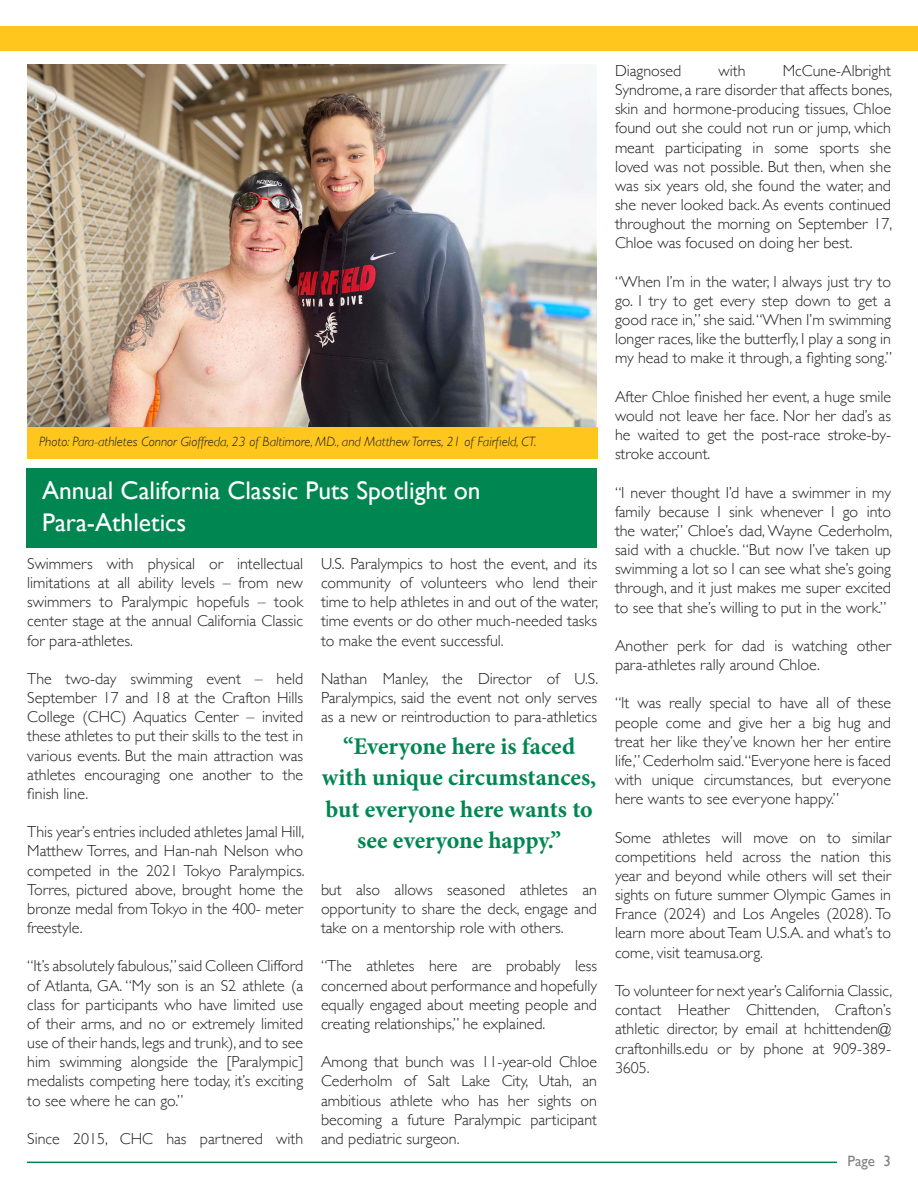
<style>
.page{position:relative;width:918px;height:1188px;background:#fff}
.page>*{position:absolute;margin:0;border:0;box-sizing:border-box;transform-origin:0 0}
.t1{font:25.5px "Gill Sans";color:#fff}
.t2{font:700 24px/31.5px "Minion Pro";color:#008751;text-align:center}
.t3{font:300 15.9px/19.2px "Gill Sans";color:#231f20;text-align:justify}
.t4{font:15px "Gill Sans";color:#808285}
.t5{font:italic 300 13.5px "Gill Sans";color:#231f20}
</style>
<div class="page">
<img style="left:27px;top:65px;width:570px;height:363px">
<div style="left:0;top:27px;width:918px;height:24px;background:#ffc61e"></div>
<hr style="left:27px;top:1162px;width:810px;height:1px;background:#008751">
<div style="left:27px;top:428px;width:570px;height:31px;background:#ffc61e"></div>
<div style="left:27px;top:469px;width:570px;height:79px;background:#008751"></div>
<p class="t5" style="left:39px;top:434px;width:499px">Photo: Para-athletes Connor Gioffreda, 23 of Baltimore, MD., and Matthew Torres, 21 of Fairfield, CT.</p>
<p class="t1" style="left:42px;top:475px;width:440px">Annual California Classic Puts Spotlight on</p>
<p class="t1" style="left:42px;top:507px;width:146px">Para-Athletics</p>
<p class="t3" style="left:27px;top:553px;width:278px">Swimmers with physical or intellectual limitations at all ability levels – from new swimmers to Paralympic hopefuls – took center stage at the annual California Classic for para-athletes.</p>
<p class="t3" style="left:27px;top:668px;width:278px">The two-day swimming event – held September 17 and 18 at the Crafton Hills College (CHC) Aquatics Center – invited these athletes to put their skills to the test in various events. But the main attraction was athletes encouraging one another to the finish line.</p>
<p class="t3" style="left:27px;top:822px;width:279px">This year’s entries included athletes Jamal Hill, Matthew Torres, and Han-nah Nelson who competed in the 2021 Tokyo Paralympics.<br>Torres, pictured above, brought home the bronze medal from Tokyo in the 400- meter freestyle.</p>
<p class="t3" style="left:27px;top:956px;width:278px">“It’s absolutely fabulous,” said Colleen Clifford of Atlanta, GA. “My son is an S2 athlete (a class for participants who have limited use of their arms, and no or extremely limited use of their hands, legs and trunk), and to see him swimming alongside the [Paralympic] medalists competing here today, it’s exciting to see where he can go.”</p>
<p class="t3" style="left:27px;top:1128px;width:278px">Since 2015, CHC has partnered with</p>
<p class="t3" style="left:321px;top:553px;width:279px">U.S. Paralympics to host the event, and its community of volunteers who lend their time to help athletes in and out of the water, time events or do other much-needed tasks to make the event successful.</p>
<p class="t3" style="left:321px;top:668px;width:279px">Nathan Manley, the Director of U.S.<br>Paralympics, said the event not only serves as a new or reintroduction to para-athletics</p>
<p class="t2" style="left:322px;top:730px;width:276px">“Everyone here is faced with unique circumstances, but everyone here wants to see everyone happy.”</p>
<p class="t3" style="left:321px;top:879px;width:278px">but also allows seasoned athletes an opportunity to share the deck, engage and take on a mentorship role with others.</p>
<p class="t3" style="left:321px;top:956px;width:278px">“The athletes here are probably less concerned about performance and hopefully equally engaged about meeting people and creating relationships,” he explained.</p>
<p class="t3" style="left:321px;top:1052px;width:278px">Among that bunch was 11-year-old Chloe Cederholm of Salt Lake City, Utah, an ambitious athlete who has her sights on becoming a future Paralympic participant and pediatric surgeon.</p>
<p class="t3" style="left:615px;top:60px;width:279px;text-indent:168px">McCune-Albright Syndrome, a rare disorder that affects bones, skin and hormone-producing tissues, Chloe found out she could not run or jump, which meant participating in some sports she loved was not possible. But then, when she was six years old, she found the water, and she never looked back. As events continued throughout the morning on September 17, Chloe was focused on doing her best.</p>
<p class="t3" style="left:615px;top:271px;width:279px">“When I’m in the water, I always just try to go. I try to get every step down to get a good race in,” she said. “When I’m swimming longer races, like the butterfly, I play a song in my head to make it through, a fighting song.”</p>
<p class="t3" style="left:615px;top:386px;width:278px">After Chloe finished her event, a huge smile would not leave her face. Nor her dad’s as he waited to get the post-race stroke-by&shy;stroke account.</p>
<p class="t3" style="left:615px;top:482px;width:279px">“I never thought I’d have a swimmer in my family because I sink whenever I go into the water,” Chloe’s dad, Wayne Cederholm, said with a chuckle. “But now I’ve taken up swimming a lot so I can see what she’s going through, and it just makes me super excited to see that she’s willing to put in the work.”</p>
<p class="t3" style="left:615px;top:635px;width:278px">Another perk for dad is watching other para-athletes rally around Chloe.</p>
<p class="t3" style="left:615px;top:693px;width:278px">“It was really special to have all of these people come and give her a big hug and treat her like they’ve known her her entire life,” Cederholm said.“Everyone here is faced with unique circumstances, but everyone here wants to see everyone happy.”</p>
<p class="t3" style="left:615px;top:827px;width:278px">Some athletes will move on to similar competitions held across the nation this year and beyond while others will set their sights on future summer Olympic Games in France (2024) and Los Angeles (2028). To learn more about Team U.S.A. and what’s to come, visit teamusa.org.</p>
<p class="t3" style="left:615px;top:980px;width:279px">To volunteer for next year’s California Classic, contact Heather Chittenden, Crafton’s athletic director, by email at hchittenden@ craftonhills.edu or by phone at 909-389- 3605.</p>
<p class="t3" style="left:615px;top:60px;width:68px">Diagnosed</p>
<p class="t3" style="left:719px;top:60px;width:28px">with</p>
<p class="t4" style="left:848px;top:1152px;width:45px">Page 3</p>
</div>
